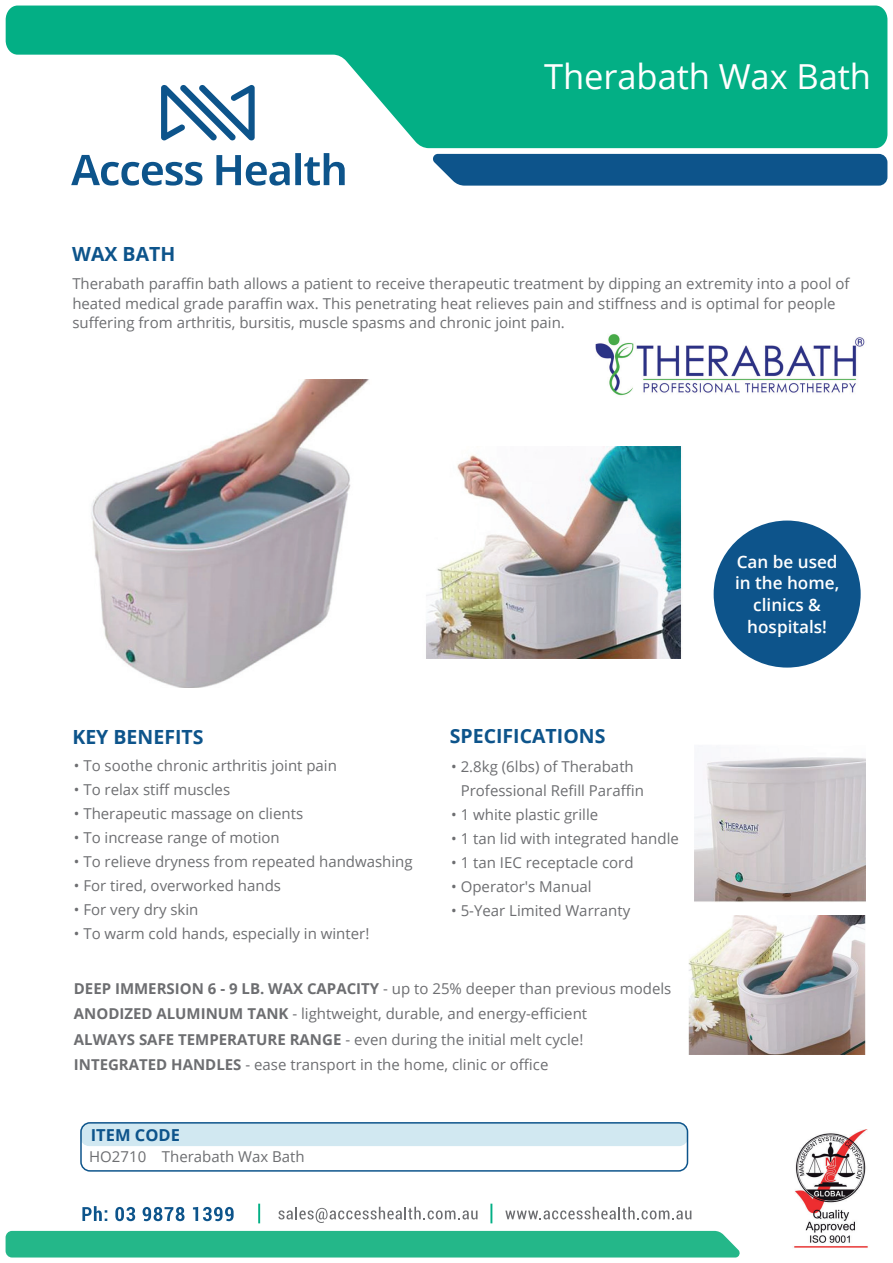
<style>
.page{position:relative;width:893px;height:1263px;background:#fff}
.page>*{position:absolute;margin:0;border:0;box-sizing:border-box;transform-origin:0 0}
.t1{font:34.5px "Open Sans";letter-spacing:-.005em;color:#fff}
.t2{font:700 19.5px "Open Sans";color:#0d548b}
.t3{font:600 17.1px/21.8px "Open Sans";color:#fff;text-align:center}
.t4{font:700 16.5px "Open Sans";color:#0d548b}
.t5{font:15px/25.5px "Open Sans";color:#6d6e71}
.s1{font-weight:700}
</style>
<div class="page">
<div style="left:433px;top:154px;width:454px;height:32px;background:#0d548b"></div>
<div style="left:6px;top:1231px;width:734px;height:26px;background:#24b789"></div>
<svg style="left:6px;top:6px;width:881px;height:142px;fill:#03af85"></svg>
<svg style="left:82px;top:1206px;width:25px;height:15px"></svg>
<svg style="left:115px;top:1207px;width:20px;height:14px"></svg>
<svg style="left:143px;top:1207px;width:42px;height:14px"></svg>
<svg style="left:193px;top:1207px;width:41px;height:14px"></svg>
<svg style="left:278px;top:1207px;width:199px;height:16px"></svg>
<svg style="left:505px;top:1207px;width:186px;height:12px"></svg>
<hr style="left:258px;top:1203px;width:2px;height:20px;background:#03af85">
<hr style="left:490px;top:1203px;width:2px;height:20px;background:#03af85">
<img style="left:794px;top:1130px;width:74px;height:118px">
<svg style="left:71px;top:85px;width:274px;height:101px"></svg>
<div style="left:714px;top:521px;width:147px;height:147px;background:#0d548b;border-radius:50%"></div>
<div style="left:80px;top:1123px;width:608px;height:23px;background:#d1e8f1;border-radius:9px"></div>
<div style="left:80px;top:1122px;width:608px;height:50px;border:2px solid #0d548b;border-radius:9px"></div>
<img style="left:595px;top:334px;width:270px;height:62px">
<img style="left:91px;top:380px;width:278px;height:307px">
<img style="left:426px;top:447px;width:256px;height:211px">
<img style="left:688px;top:915px;width:178px;height:140px">
<img style="left:694px;top:757px;width:171px;height:145px">
<h2 class="t2" style="left:72px;top:240px;width:105px">WAX BATH</h2>
<h1 class="t1" style="left:544px;top:53px;width:328px">Therabath Wax Bath</h1>
<p class="t5" style="left:72px;top:274px;width:779px;line-height:19.5px">Therabath paraffin bath allows a patient to receive therapeutic treatment by dipping an extremity into a pool of heated medical grade paraffin wax. This penetrating heat relieves pain and stiffness and is optimal for people suffering from arthritis, bursitis, muscle spasms and chronic joint pain.</p>
<h2 class="t2" style="left:72px;top:723px;width:133px">KEY BENEFITS</h2>
<p class="t5" style="left:74px;top:752px;width:265px">• To soothe chronic arthritis joint pain</p>
<p class="t5" style="left:74px;top:776px;width:158px">• To relax stiff muscles</p>
<p class="t5" style="left:74px;top:800px;width:231px">• Therapeutic massage on clients</p>
<p class="t5" style="left:74px;top:824px;width:207px">• To increase range of motion</p>
<p class="t5" style="left:74px;top:848px;width:340px">• To relieve dryness from repeated handwashing</p>
<p class="t5" style="left:74px;top:872px;width:209px">• For tired, overworked hands</p>
<p class="t5" style="left:74px;top:896px;width:126px">• For very dry skin</p>
<p class="t5" style="left:74px;top:920px;width:297px">• To warm cold hands, especially in winter!</p>
<h2 class="t2" style="left:450px;top:722px;width:157px">SPECIFICATIONS</h2>
<p class="t5" style="left:461px;top:754px;width:185px;line-height:24px;text-indent:-10px">• 2.8kg (6lbs) of Therabath<br>Professional Refill Paraffin</p>
<p class="t5" style="left:451px;top:801px;width:149px">• 1 white plastic grille</p>
<p class="t5" style="left:451px;top:825px;width:229px">• 1 tan lid with integrated handle</p>
<p class="t5" style="left:451px;top:849px;width:184px">• 1 tan IEC receptacle cord</p>
<p class="t5" style="left:451px;top:873px;width:142px">• Operator's Manual</p>
<p class="t5" style="left:451px;top:897px;width:181px">• 5-Year Limited Warranty</p>
<p class="t5" style="left:74px;top:975px;width:599px"><span class="s1">DEEP IMMERSION 6 - 9 LB. WAX CAPACITY</span> - up to 25% deeper than previous models <span class="s1">ANODIZED ALUMINUM TANK</span> - lightweight, durable, and energy-efficient<br><span class="s1">ALWAYS SAFE TEMPERATURE RANGE</span> - even during the initial melt cycle!<br><span class="s1">INTEGRATED HANDLES</span> - ease transport in the home, clinic or office</p>
<p class="t4" style="left:91px;top:1123px;width:91px">ITEM CODE</p>
<p class="t5" style="left:89px;top:1143px;width:217px">HO2710 Therabath Wax Bath</p>
<p class="t3" style="left:735px;top:550px;width:106px">Can be used in the home, clinics &amp; hospitals!</p>
</div>
